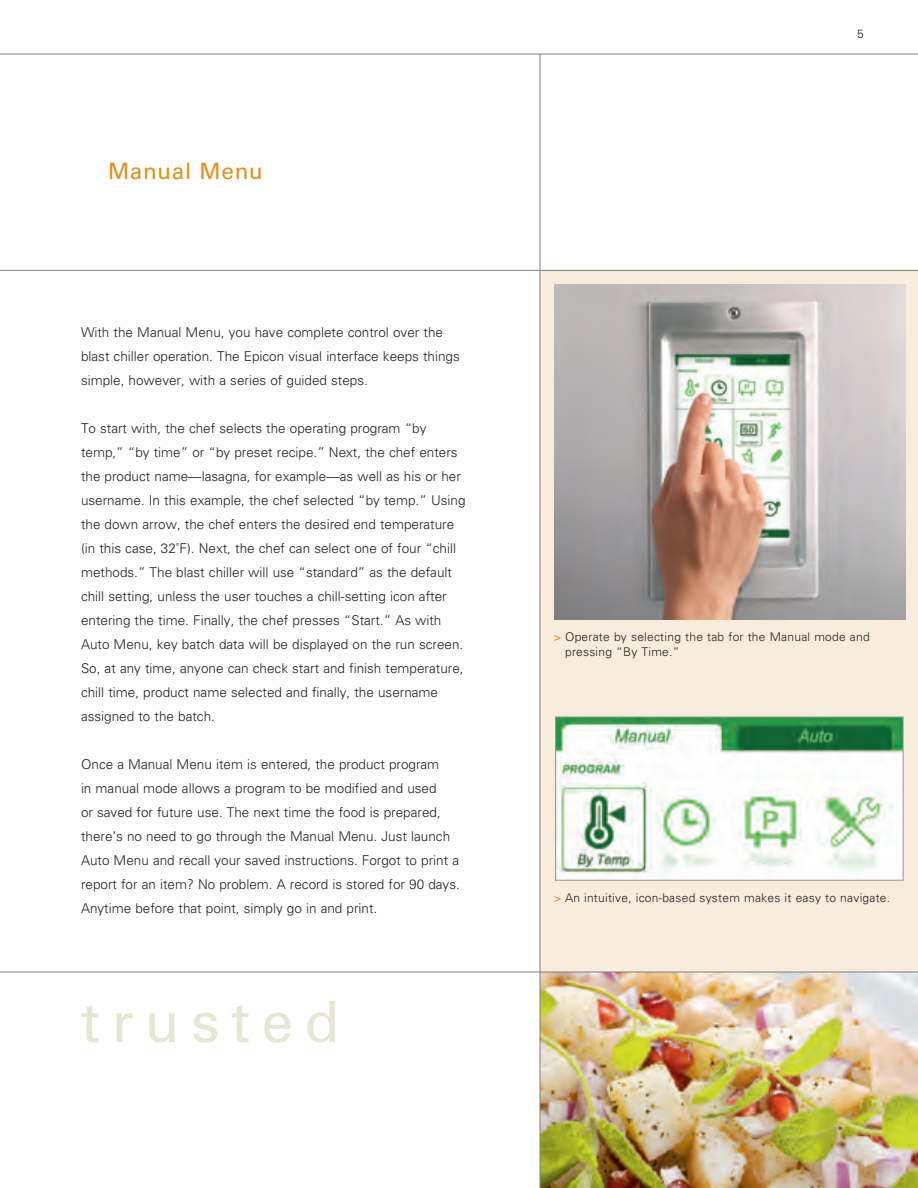
<style>
.page{position:relative;width:918px;height:1188px;background:#fff}
.page>*{position:absolute;margin:0;border:0;box-sizing:border-box;transform-origin:0 0}
.t1{font:57px "Univers";letter-spacing:.2em;color:#e7e6d3}
.t2{font:22.5px "Univers";letter-spacing:.03em;color:#e58e19}
.t3{font:300 13.5px/24px "Univers";color:#231f20}
.t4{font:300 12px/15px "Univers";letter-spacing:.02em;color:#231f20}
.s1{font-stretch:condensed}
.s2{font-weight:400;color:#e58e19}
</style>
<div class="page">
<div style="left:540px;top:270px;width:378px;height:918px;background:#f8ecdd"></div>
<img style="left:541px;top:973px;width:377px;height:215px">
<hr style="left:0;top:54px;width:918px;height:1px;background:#808083">
<hr style="left:0;top:270px;width:918px;height:1px;background:#808083">
<hr style="left:0;top:972px;width:918px;height:1px;background:#808083">
<img style="left:555px;top:284px;width:351px;height:335px">
<hr style="left:540px;top:54px;width:1px;height:1134px;background:#808083">
<img style="left:557px;top:719px;width:344px;height:160px">
<div style="left:555px;top:717px;width:348px;height:164px;border:1px solid #939598"></div>
<p class="t2" style="left:108px;top:158px;width:156px">Manual Menu</p>
<p class="t3" style="left:81px;top:320px;width:380px">With the Manual Menu, you have complete control over the blast chiller operation. The Epicon visual interface keeps things simple, however, with a series of guided steps.</p>
<p class="t3" style="left:81px;top:416px;width:386px">To start with, the chef selects the operating program “by temp,” “by time” or “by preset recipe.” Next, the chef enters the product name—lasagna, for example—as well as his or her username. In this example, the chef selected “by temp.” Using the down arrow, the chef enters the desired end temperature (in this case, 32<span class="s1">˚</span>F). Next, the chef can select one of four “chill methods.” The blast chiller will use “standard” as the default chill setting, unless the user touches a chill-setting icon after entering the time. Finally, the chef presses “Start.” As with Auto Menu, key batch data will be displayed on the run screen.<br>So, at any time, anyone can check start and finish temperature, chill time, product name selected and finally, the username assigned to the batch.</p>
<p class="t3" style="left:81px;top:752px;width:380px">Once a Manual Menu item is entered, the product program<br>in manual mode allows a program to be modified and used<br>or saved for future use. The next time the food is prepared, there’s no need to go through the Manual Menu. Just launch Auto Menu and recall your saved instructions. Forgot to print a report for an item? No problem. A record is stored for 90 days.<br>Anytime before that point, simply go in and print.</p>
<p class="t1" style="left:81px;top:988px;width:260px">trusted</p>
<p class="t4" style="left:857px;top:26px;width:8px">5</p>
<p class="t4" style="left:565px;top:630px;width:306px;text-indent:-11px"><span class="s2">&gt;</span> Operate by selecting the tab for the Manual mode and pressing “By Time.”</p>
<p class="t4" style="left:554px;top:891px;width:337px"><span class="s2">&gt;</span> An intuitive, icon-based system makes it easy to navigate.</p>
</div>
